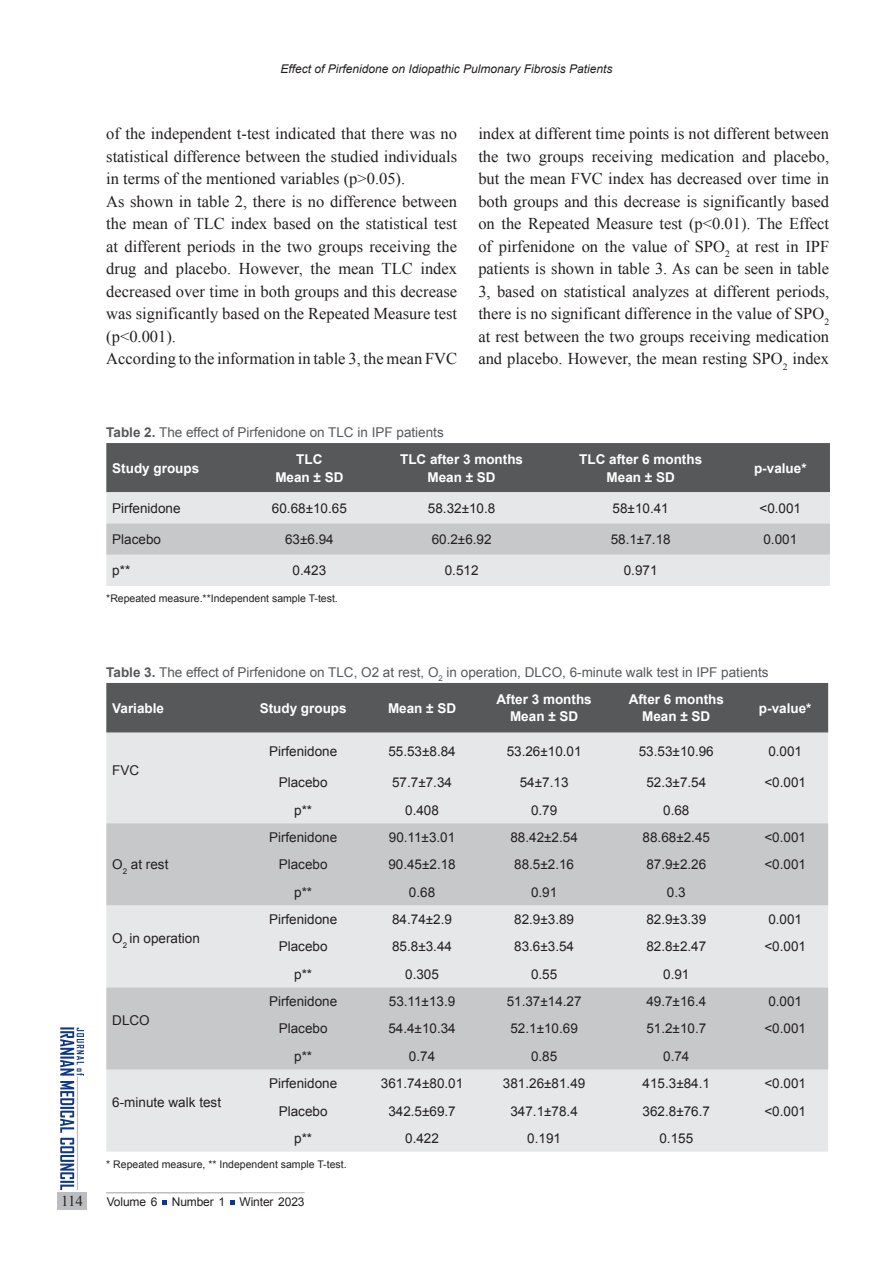
<style>
.page{position:relative;width:893px;height:1263px;background:#fff}
.page>*{position:absolute;margin:0;border:0;box-sizing:border-box;transform-origin:0 0}
.context{font:16.5px/22.5px "Times New Roman";color:#231f20;text-align:justify}
.t1{font:15px "Times New Roman";color:#231f20}
.t2{font:13.5px "Arial";color:#231f20}
.t3{font:700 13.5px "Arial";color:#fff}
.pic-table-t{font:13.5px "Arial";color:#57585a}
.context-2{font:italic 12px "Arial";color:#231f20}
.t4{font:12px "Arial";letter-spacing:-.01em;color:#231f20}
.context-3{font:10.5px "Arial";color:#231f20}
.s1{font-weight:700}
</style>
<div class="page">
<div style="left:58px;top:1192px;width:29px;height:17px;background:#bcbdc0"></div>
<svg style="left:60px;top:1027px;width:24px;height:163px"></svg>
<hr style="left:77px;top:1076px;width:1px;height:114px;background:#bcbdc0">
<svg style="left:162px;top:1200px;width:5px;height:5px"></svg>
<svg style="left:230px;top:1200px;width:5px;height:5px"></svg>
<hr style="left:106px;top:1192px;width:199px;height:1px;background:#bcbdc0">
<div style="left:106px;top:443px;width:724px;height:49px;background:#57585a"></div>
<div style="left:106px;top:492px;width:724px;height:94px;background:#e6e7e9"></div>
<div style="left:106px;top:523px;width:724px;height:32px;background:#c7c8ca"></div>
<div style="left:106px;top:683px;width:722px;height:50px;background:#57585a"></div>
<div style="left:106px;top:733px;width:722px;height:419px;background:#e6e7e9"></div>
<svg style="left:106px;top:823px;width:722px;height:246px;background:#d1d2d4"></svg>
<p class="context-2" style="left:280px;top:61px;width:334px">Effect of Pirfenidone on Idiopathic Pulmonary Fibrosis Patients</p>
<p class="context" style="left:106px;top:122px;width:352px">of the independent t-test indicated that there was no statistical difference between the studied individuals in terms of the mentioned variables (p&gt;0.05).</p>
<p class="context" style="left:106px;top:189px;width:352px">As shown in table 2, there is no difference between the mean of TLC index based on the statistical test at different periods in the two groups receiving the drug and placebo. However, the mean TLC index decreased over time in both groups and this decrease was significantly based on the Repeated Measure test (p&lt;0.001).</p>
<p class="context" style="left:106px;top:347px;width:352px">According to the information in table 3, the mean FVC</p>
<p class="context" style="left:478px;top:122px;width:352px">index at different time points is not different between the two groups receiving medication and placebo, but the mean FVC index has decreased over time in both groups and this decrease is significantly based on the Repeated Measure test (p&lt;0.01). The Effect of pirfenidone on the value of SPO<sub>2</sub> at rest in IPF patients is shown in table 3. As can be seen in table 3, based on statistical analyzes at different periods, there is no significant difference in the value of SPO<sub>2 </sub>at rest between the two groups receiving medication and placebo. However, the mean resting SPO<sub>2</sub> index</p>
<p class="pic-table-t" style="left:106px;top:423px;width:339px"><span class="s1">Table 2.</span> The effect of Pirfenidone on TLC in IPF patients</p>
<p class="t3" style="left:296px;top:450px;width:28px">TLC</p>
<p class="t3" style="left:275px;top:468px;width:70px">Mean ± SD</p>
<p class="t3" style="left:400px;top:450px;width:125px">TLC after 3 months</p>
<p class="t3" style="left:428px;top:468px;width:70px">Mean ± SD</p>
<p class="t3" style="left:579px;top:450px;width:125px">TLC after 6 months</p>
<p class="t3" style="left:607px;top:468px;width:70px">Mean ± SD</p>
<p class="t3" style="left:112px;top:459px;width:89px">Study groups</p>
<p class="t2" style="left:112px;top:499px;width:70px">Pirfenidone</p>
<p class="t2" style="left:272px;top:499px;width:76px">60.68±10.65</p>
<p class="t2" style="left:428px;top:499px;width:69px">58.32±10.8</p>
<p class="t2" style="left:613px;top:499px;width:58px">58±10.41</p>
<p class="t2" style="left:759px;top:499px;width:43px">&lt;0.001</p>
<p class="t2" style="left:112px;top:530px;width:50px">Placebo</p>
<p class="t2" style="left:285px;top:530px;width:50px">63±6.94</p>
<p class="t2" style="left:432px;top:530px;width:61px">60.2±6.92</p>
<p class="t2" style="left:611px;top:530px;width:61px">58.1±7.18</p>
<p class="t2" style="left:763px;top:530px;width:35px">0.001</p>
<p class="t2" style="left:112px;top:562px;width:20px">p**</p>
<p class="t2" style="left:293px;top:562px;width:35px">0.423</p>
<p class="t2" style="left:445px;top:562px;width:35px">0.512</p>
<p class="t2" style="left:624px;top:562px;width:35px">0.971</p>
<p class="context-3" style="left:106px;top:592px;width:233px">*Repeated measure.**Independent sample T-test.</p>
<p class="t3" style="left:754px;top:459px;width:54px">p-value*</p>
<p class="pic-table-t" style="left:106px;top:663px;width:664px"><span class="s1">Table 3.</span> The effect of Pirfenidone on TLC, O2 at rest, O<sub>2</sub> in operation, DLCO, 6-minute walk test in IPF patients</p>
<p class="t3" style="left:759px;top:699px;width:54px">p-value*</p>
<p class="t3" style="left:496px;top:691px;width:97px">After 3 months</p>
<p class="t3" style="left:510px;top:707px;width:70px">Mean ± SD</p>
<p class="t3" style="left:629px;top:691px;width:97px">After 6 months</p>
<p class="t3" style="left:642px;top:707px;width:70px">Mean ± SD</p>
<p class="t3" style="left:112px;top:699px;width:53px">Variable</p>
<p class="t3" style="left:260px;top:699px;width:89px">Study groups</p>
<p class="t3" style="left:388px;top:699px;width:70px">Mean ± SD</p>
<p class="t2" style="left:269px;top:742px;width:70px">Pirfenidone</p>
<p class="t2" style="left:388px;top:742px;width:69px">55.53±8.84</p>
<p class="t2" style="left:507px;top:742px;width:76px">53.26±10.01</p>
<p class="t2" style="left:639px;top:742px;width:76px">53.53±10.96</p>
<p class="t2" style="left:768px;top:742px;width:35px">0.001</p>
<p class="t2" style="left:112px;top:761px;width:28px">FVC</p>
<p class="t2" style="left:279px;top:773px;width:50px">Placebo</p>
<p class="t2" style="left:392px;top:773px;width:61px">57.7±7.34</p>
<p class="t2" style="left:520px;top:773px;width:50px">54±7.13</p>
<p class="t2" style="left:646px;top:773px;width:61px">52.3±7.54</p>
<p class="t2" style="left:764px;top:773px;width:43px">&lt;0.001</p>
<p class="t2" style="left:294px;top:801px;width:20px">p**</p>
<p class="t2" style="left:405px;top:801px;width:35px">0.408</p>
<p class="t2" style="left:531px;top:801px;width:28px">0.79</p>
<p class="t2" style="left:663px;top:801px;width:28px">0.68</p>
<p class="t2" style="left:269px;top:828px;width:70px">Pirfenidone</p>
<p class="t2" style="left:389px;top:828px;width:68px">90.11±3.01</p>
<p class="t2" style="left:510px;top:828px;width:69px">88.42±2.54</p>
<p class="t2" style="left:643px;top:828px;width:69px">88.68±2.45</p>
<p class="t2" style="left:764px;top:828px;width:43px">&lt;0.001</p>
<p class="t2" style="left:112px;top:856px;width:58px">O<sub>2</sub> at rest</p>
<p class="t2" style="left:279px;top:856px;width:50px">Placebo</p>
<p class="t2" style="left:388px;top:856px;width:69px">90.45±2.18</p>
<p class="t2" style="left:514px;top:856px;width:61px">88.5±2.16</p>
<p class="t2" style="left:646px;top:856px;width:61px">87.9±2.26</p>
<p class="t2" style="left:764px;top:856px;width:43px">&lt;0.001</p>
<p class="t2" style="left:294px;top:883px;width:20px">p**</p>
<p class="t2" style="left:409px;top:883px;width:28px">0.68</p>
<p class="t2" style="left:531px;top:883px;width:28px">0.91</p>
<p class="t2" style="left:667px;top:883px;width:20px">0.3</p>
<p class="t2" style="left:269px;top:910px;width:70px">Pirfenidone</p>
<p class="t2" style="left:392px;top:910px;width:61px">84.74±2.9</p>
<p class="t2" style="left:514px;top:910px;width:61px">82.9±3.89</p>
<p class="t2" style="left:646px;top:910px;width:61px">82.9±3.39</p>
<p class="t2" style="left:768px;top:910px;width:35px">0.001</p>
<p class="t2" style="left:112px;top:929px;width:89px">O<sub>2</sub> in operation</p>
<p class="t2" style="left:279px;top:938px;width:50px">Placebo</p>
<p class="t2" style="left:392px;top:938px;width:61px">85.8±3.44</p>
<p class="t2" style="left:514px;top:938px;width:61px">83.6±3.54</p>
<p class="t2" style="left:646px;top:938px;width:61px">82.8±2.47</p>
<p class="t2" style="left:764px;top:938px;width:43px">&lt;0.001</p>
<p class="t2" style="left:294px;top:965px;width:20px">p**</p>
<p class="t2" style="left:405px;top:965px;width:35px">0.305</p>
<p class="t2" style="left:531px;top:965px;width:28px">0.55</p>
<p class="t2" style="left:663px;top:965px;width:28px">0.91</p>
<p class="t2" style="left:269px;top:992px;width:70px">Pirfenidone</p>
<p class="t2" style="left:389px;top:992px;width:68px">53.11±13.9</p>
<p class="t2" style="left:507px;top:992px;width:76px">51.37±14.27</p>
<p class="t2" style="left:646px;top:992px;width:61px">49.7±16.4</p>
<p class="t2" style="left:768px;top:992px;width:35px">0.001</p>
<p class="t2" style="left:112px;top:1011px;width:39px">DLCO</p>
<p class="t2" style="left:279px;top:1020px;width:50px">Placebo</p>
<p class="t2" style="left:388px;top:1020px;width:69px">54.4±10.34</p>
<p class="t2" style="left:510px;top:1020px;width:69px">52.1±10.69</p>
<p class="t2" style="left:646px;top:1020px;width:61px">51.2±10.7</p>
<p class="t2" style="left:764px;top:1020px;width:43px">&lt;0.001</p>
<p class="t2" style="left:294px;top:1047px;width:20px">p**</p>
<p class="t2" style="left:409px;top:1047px;width:28px">0.74</p>
<p class="t2" style="left:531px;top:1047px;width:28px">0.85</p>
<p class="t2" style="left:663px;top:1047px;width:28px">0.74</p>
<p class="t2" style="left:269px;top:1074px;width:70px">Pirfenidone</p>
<p class="t2" style="left:381px;top:1074px;width:84px">361.74±80.01</p>
<p class="t2" style="left:503px;top:1074px;width:84px">381.26±81.49</p>
<p class="t2" style="left:643px;top:1074px;width:69px">415.3±84.1</p>
<p class="t2" style="left:764px;top:1074px;width:43px">&lt;0.001</p>
<p class="t2" style="left:112px;top:1094px;width:110px">6-minute walk test</p>
<p class="t2" style="left:279px;top:1102px;width:50px">Placebo</p>
<p class="t2" style="left:388px;top:1102px;width:69px">342.5±69.7</p>
<p class="t2" style="left:510px;top:1102px;width:69px">347.1±78.4</p>
<p class="t2" style="left:643px;top:1102px;width:69px">362.8±76.7</p>
<p class="t2" style="left:764px;top:1102px;width:43px">&lt;0.001</p>
<p class="t2" style="left:294px;top:1129px;width:20px">p**</p>
<p class="t2" style="left:405px;top:1129px;width:35px">0.422</p>
<p class="t2" style="left:527px;top:1129px;width:35px">0.191</p>
<p class="t2" style="left:659px;top:1129px;width:35px">0.155</p>
<p class="context-3" style="left:106px;top:1157px;width:242px">* Repeated measure, ** Independent sample T-test.</p>
<p class="t1" style="left:61px;top:1191px;width:23px">114</p>
<p class="t4" style="left:107px;top:1193px;width:199px">Volume 6 Number 1 Winter 2023</p>
</div>
